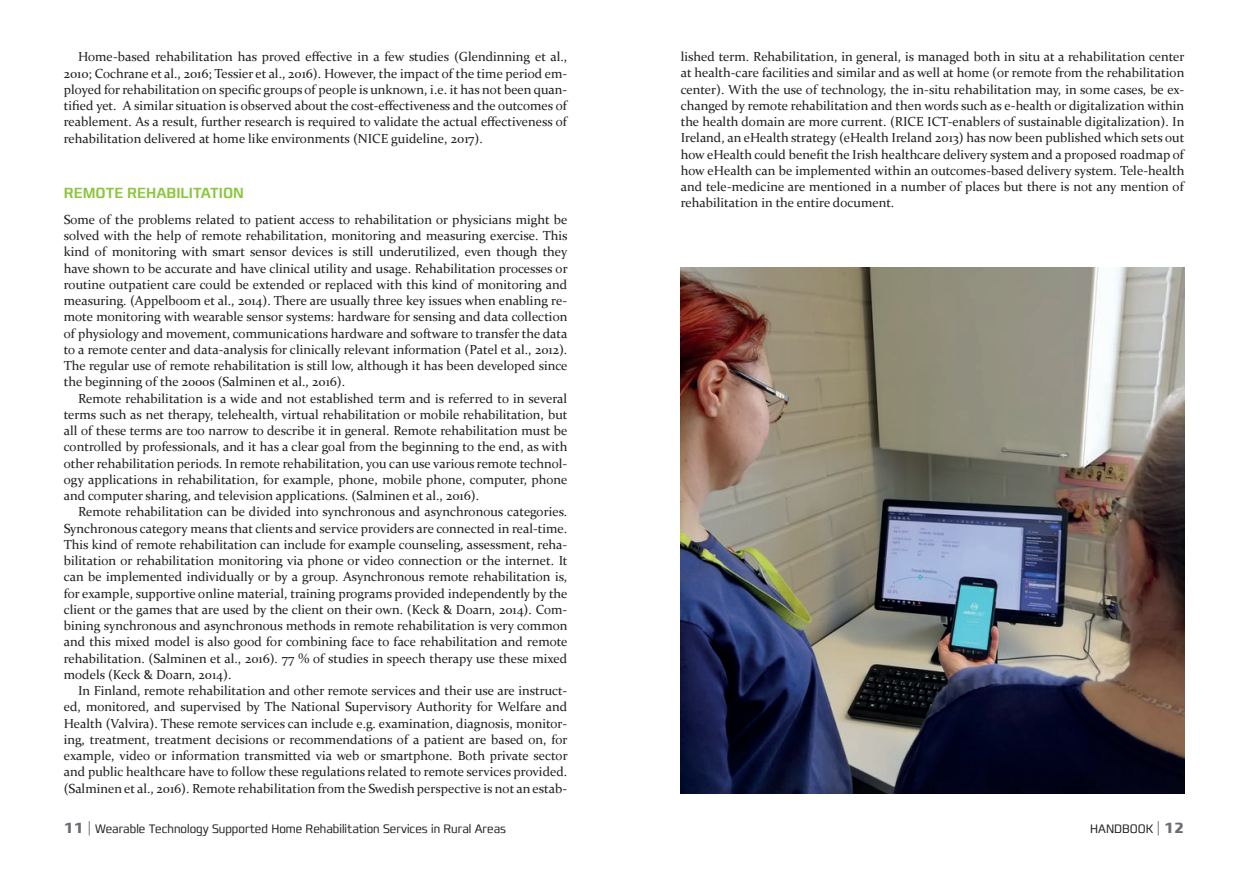
<style>
.page{position:relative;width:1248px;height:886px;background:#fff}
.page>*{position:absolute;margin:0;border:0;box-sizing:border-box;transform-origin:0 0}
.t1{font:500 condensed 15px "Francker Std";color:#8bc63e}
.t2{font:13.12px/16.2px "Constantia";color:#231f20;text-align:justify}
.t3{font:300 condensed 12.5px "Francker Std";color:#231f20}
.s1{font-weight:700;font-size:15px;color:#6c6d70}
.s2{font-size:15px;color:#808285}
</style>
<div class="page">
<img style="left:680px;top:268px;width:503px;height:526px">
<p class="t2" style="left:64px;top:48px;width:505px;text-indent:14px">Home-based rehabilitation has proved effective in a few studies (Glendinning et al., 2010; Cochrane et al., 2016; Tessier et al., 2016). However, the impact of the time period em&shy;ployed for rehabilitation on specific groups of people is unknown, i.e. it has not been quan&shy;tified yet. A similar situation is observed about the cost-effectiveness and the outcomes of reablement. As a result, further research is required to validate the actual effectiveness of rehabilitation delivered at home like environments (NICE guideline, 2017).</p>
<p class="t1" style="left:64px;top:184px;width:42px">REMOTE</p>
<p class="t1" style="left:127px;top:184px;width:58px">REHABILITATION</p>
<p class="t2" style="left:64px;top:211px;width:505px">Some of the problems related to patient access to rehabilitation or physicians might be solved with the help of remote rehabilitation, monitoring and measuring exercise. This kind of monitoring with smart sensor devices is still underutilized, even though they have shown to be accurate and have clinical utility and usage. Rehabilitation processes or routine outpatient care could be extended or replaced with this kind of monitoring and measuring. (Appelboom et al., 2014). There are usually three key issues when enabling re&shy;mote monitoring with wearable sensor systems: hardware for sensing and data collection of physiology and movement, communications hardware and software to transfer the data to a remote center and data-analysis for clinically relevant information (Patel et al., 2012).<br>The regular use of remote rehabilitation is still low, although it has been developed since the beginning of the 2000s (Salminen et al., 2016).</p>
<p class="t2" style="left:64px;top:389px;width:505px;text-indent:14px">Remote rehabilitation is a wide and not established term and is referred to in several terms such as net therapy, telehealth, virtual rehabilitation or mobile rehabilitation, but all of these terms are too narrow to describe it in general. Remote rehabilitation must be controlled by professionals, and it has a clear goal from the beginning to the end, as with other rehabilitation periods. In remote rehabilitation, you can use various remote technol&shy;ogy applications in rehabilitation, for example, phone, mobile phone, computer, phone and computer sharing, and television applications. (Salminen et al., 2016).</p>
<p class="t2" style="left:64px;top:503px;width:505px;text-indent:14px">Remote rehabilitation can be divided into synchronous and asynchronous categories.<br>Synchronous category means that clients and service providers are connected in real-time.<br>This kind of remote rehabilitation can include for example counseling, assessment, reha&shy;bilitation or rehabilitation monitoring via phone or video connection or the internet. It can be implemented individually or by a group. Asynchronous remote rehabilitation is, for example, supportive online material, training programs provided independently by the client or the games that are used by the client on their own. (Keck &amp; Doarn, 2014). Com&shy;bining synchronous and asynchronous methods in remote rehabilitation is very common and this mixed model is also good for combining face to face rehabilitation and remote rehabilitation. (Salminen et al., 2016). 77 % of studies in speech therapy use these mixed models (Keck &amp; Doarn, 2014).</p>
<p class="t2" style="left:64px;top:682px;width:505px;text-indent:14px">In Finland, remote rehabilitation and other remote services and their use are instruct&shy;ed, monitored, and supervised by The National Supervisory Authority for Welfare and Health (Valvira). These remote services can include e.g. examination, diagnosis, monitor&shy;ing, treatment, treatment decisions or recommendations of a patient are based on, for example, video or information transmitted via web or smartphone. Both private sector and public healthcare have to follow these regulations related to remote services provided. (Salminen et al., 2016). Remote rehabilitation from the Swedish perspective is not an estab-</p>
<p class="t2" style="left:680px;top:48px;width:505px">lished term. Rehabilitation, in general, is managed both in situ at a rehabilitation center at health-care facilities and similar and as well at home (or remote from the rehabilitation center). With the use of technology, the in-situ rehabilitation may, in some cases, be ex&shy;changed by remote rehabilitation and then words such as e-health or digitalization within the health domain are more current. (RICE ICT-enablers of sustainable digitalization). In Ireland, an eHealth strategy (eHealth Ireland 2013) has now been published which sets out how eHealth could benefit the Irish healthcare delivery system and a proposed roadmap of how eHealth can be implemented within an outcomes-based delivery system. Tele-health and tele-medicine are mentioned in a number of places but there is not any mention of rehabilitation in the entire document.</p>
<p class="t3" style="left:64px;top:821px;width:444px"><span class="s1">11</span> <span class="s2">|</span> Wearable Technology Supported Home Rehabilitation Services in Rural Areas</p>
<p class="t3" style="left:1090px;top:821px;width:95px">HANDBOOK <span class="s2">|</span> <span class="s1">12</span></p>
</div>
